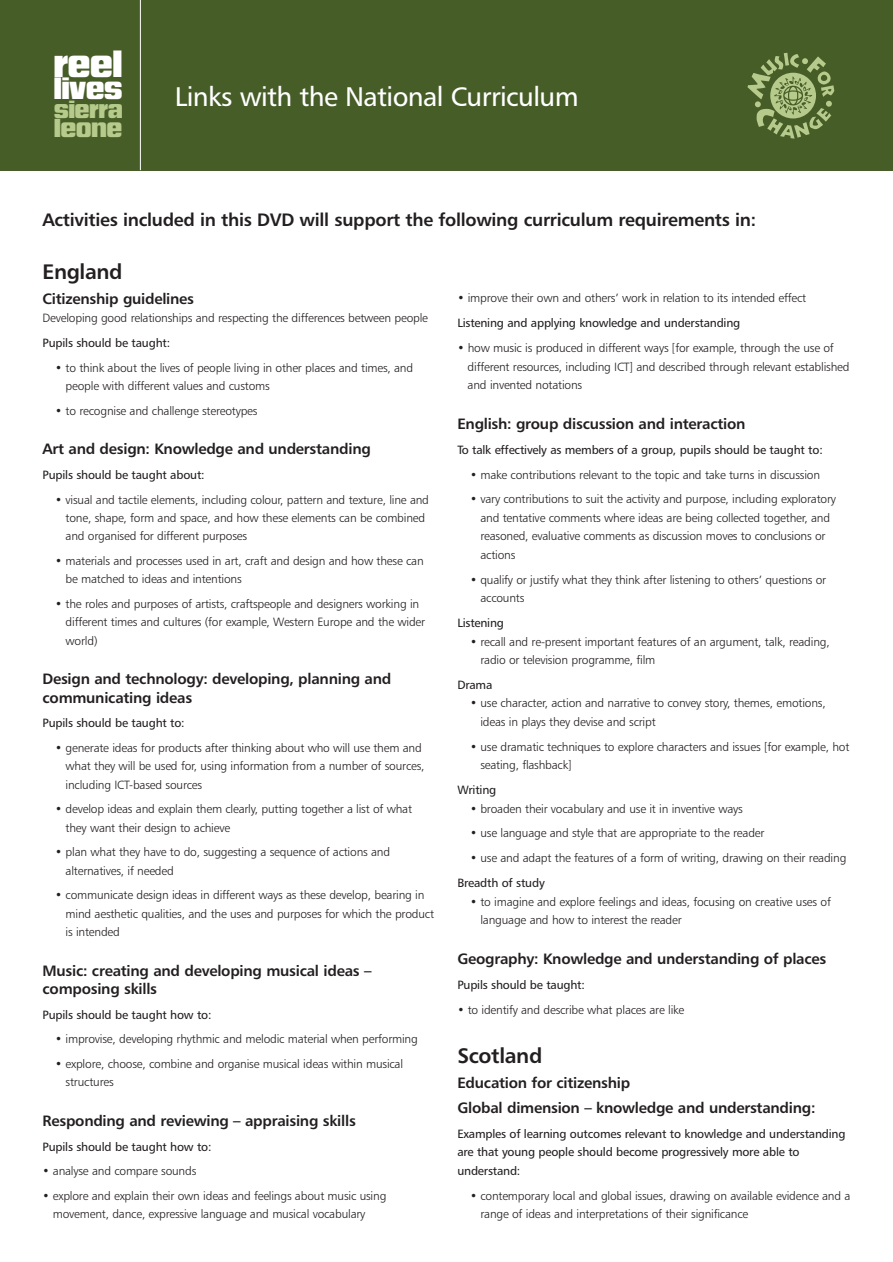
<style>
.page{position:relative;width:893px;height:1262px;background:#fff}
.page>*{position:absolute;margin:0;border:0;box-sizing:border-box;transform-origin:0 0}
.t1{font:34.5px "Neographik";color:#fff}
.t2{font:28.05px "Neographik";letter-spacing:-.03em;color:#fff}
.t3{font:27px "Humanist 777 BT Roman B";letter-spacing:-.025em;color:#fff}
.t4{font:23.7px "Neographik";letter-spacing:-.03em;color:#b5ca8b}
.t5{font:22.5px "Neographik";letter-spacing:-.03em;color:#b5ca8b}
.t6{font:21px "Humanist 777 BT Bold B";letter-spacing:-.02em;color:#231f20}
.t7{font:18px "Humanist 777 BT Bold B";letter-spacing:-.02em;color:#231f20}
.t8{font:15px/18.3px "Humanist 777 BT Bold B";letter-spacing:-.02em;color:#231f20}
.t9{font:12px/18.3px "Humanist 777 BT Light B";letter-spacing:-.015em;color:#231f20}
.t10{font:12px/18.5px "Humanist 777 BT Roman B";letter-spacing:-.015em;color:#231f20}
</style>
<div class="page">
<div style="left:0;top:0;width:892px;height:170px;background:#475d28"></div>
<svg style="left:747px;top:53px;width:87px;height:86px"></svg>
<hr style="left:140px;top:0;width:1px;height:170px;background:#fff">
<h1 class="t1" style="left:53px;top:50px;width:71px">reel</h1>
<h2 class="t2" style="left:54px;top:77px;width:71px">lives</h2>
<h3 class="t5" style="left:54px;top:100px;width:71px">sierra</h3>
<h3 class="t4" style="left:54px;top:119px;width:70px">leone</h3>
<h3 class="t3" style="left:175px;top:86px;width:405px">Links with the National Curriculum</h3>
<h3 class="t7" style="left:43px;top:213px;width:715px">Activities included in this DVD will support the following curriculum requirements in:</h3>
<h3 class="t6" style="left:43px;top:264px;width:81px">England</h3>
<p class="t8" style="left:43px;top:291px;width:153px">Citizenship guidelines</p>
<p class="t9" style="left:43px;top:310px;width:387px">Developing good relationships and respecting the differences between people</p>
<p class="t10" style="left:43px;top:335px;width:129px">Pupils should be taught:</p>
<p class="t9" style="left:66px;top:359px;width:349px;text-indent:-10px">• to think about the lives of people living in other places and times, and people with different values and customs</p>
<p class="t9" style="left:55px;top:402px;width:204px">• to recognise and challenge stereotypes</p>
<p class="t8" style="left:43px;top:441px;width:330px">Art and design: Knowledge and understanding</p>
<p class="t10" style="left:43px;top:466px;width:164px">Pupils should be taught about:</p>
<p class="t9" style="left:66px;top:491px;width:365px;text-indent:-10px">• visual and tactile elements, including colour, pattern and texture, line and tone, shape, form and space, and how these elements can be combined and organised for different purposes</p>
<p class="t9" style="left:66px;top:553px;width:359px;text-indent:-10px">• materials and processes used in art, craft and design and how these can be matched to ideas and intentions</p>
<p class="t9" style="left:66px;top:596px;width:361px;text-indent:-10px">• the roles and purposes of artists, craftspeople and designers working in different times and cultures (for example, Western Europe and the wider world)</p>
<p class="t8" style="left:43px;top:671px;width:350px">Design and technology: developing, planning and communicating ideas</p>
<p class="t10" style="left:43px;top:715px;width:144px">Pupils should be taught to:</p>
<p class="t9" style="left:66px;top:739px;width:360px;text-indent:-10px">• generate ideas for products after thinking about who will use them and what they will be used for, using information from a number of sources, including ICT-based sources</p>
<p class="t9" style="left:66px;top:801px;width:348px;text-indent:-10px">• develop ideas and explain them clearly, putting together a list of what they want their design to achieve</p>
<p class="t9" style="left:66px;top:844px;width:326px;text-indent:-10px">• plan what they have to do, suggesting a sequence of actions and alternatives, if needed</p>
<p class="t9" style="left:66px;top:887px;width:370px;text-indent:-10px">• communicate design ideas in different ways as these develop, bearing in mind aesthetic qualities, and the uses and purposes for which the product is intended</p>
<p class="t8" style="left:43px;top:962px;width:330px">Music: creating and developing musical ideas – composing skills</p>
<p class="t10" style="left:43px;top:1006px;width:170px">Pupils should be taught how to:</p>
<p class="t9" style="left:55px;top:1031px;width:364px">• improvise, developing rhythmic and melodic material when performing</p>
<p class="t9" style="left:66px;top:1055px;width:339px;text-indent:-10px">• explore, choose, combine and organise musical ideas within musical structures</p>
<p class="t8" style="left:43px;top:1112px;width:315px">Responding and reviewing – appraising skills</p>
<p class="t10" style="left:43px;top:1138px;width:170px">Pupils should be taught how to:</p>
<p class="t9" style="left:43px;top:1162px;width:155px">• analyse and compare sounds</p>
<p class="t9" style="left:53px;top:1187px;width:335px;text-indent:-10px">• explore and explain their own ideas and feelings about music using movement, dance, expressive language and musical vocabulary</p>
<p class="t9" style="left:457px;top:290px;width:350px">• improve their own and others’ work in relation to its intended effect</p>
<p class="t10" style="left:457px;top:315px;width:284px">Listening and applying knowledge and understanding</p>
<p class="t9" style="left:467px;top:340px;width:383px;text-indent:-10px">• how music is produced in different ways [for example, through the use of different resources, including ICT] and described through relevant established and invented notations</p>
<p class="t8" style="left:457px;top:416px;width:290px">English: group discussion and interaction</p>
<p class="t10" style="left:457px;top:441px;width:367px">To talk effectively as members of a group, pupils should be taught to:</p>
<p class="t9" style="left:470px;top:466px;width:351px">• make contributions relevant to the topic and take turns in discussion</p>
<p class="t9" style="left:480px;top:491px;width:357px;text-indent:-10px">• vary contributions to suit the activity and purpose, including exploratory and tentative comments where ideas are being collected together, and reasoned, evaluative comments as discussion moves to conclusions or actions</p>
<p class="t9" style="left:480px;top:571px;width:347px;text-indent:-10px">• qualify or justify what they think after listening to others’ questions or accounts</p>
<p class="t10" style="left:457px;top:614px;width:48px">Listening</p>
<p class="t9" style="left:480px;top:633px;width:351px;text-indent:-10px">• recall and re-present important features of an argument, talk, reading, radio or television programme, film</p>
<p class="t10" style="left:457px;top:676px;width:36px">Drama</p>
<p class="t9" style="left:480px;top:695px;width:347px;text-indent:-10px">• use character, action and narrative to convey story, themes, emotions, ideas in plays they devise and script</p>
<p class="t9" style="left:480px;top:738px;width:370px;text-indent:-10px">• use dramatic techniques to explore characters and issues [for example, hot seating, flashback]</p>
<p class="t10" style="left:457px;top:781px;width:40px">Writing</p>
<p class="t9" style="left:470px;top:800px;width:274px">• broaden their vocabulary and use it in inventive ways</p>
<p class="t9" style="left:470px;top:825px;width:296px">• use language and style that are appropriate to the reader</p>
<p class="t9" style="left:470px;top:850px;width:378px">• use and adapt the features of a form of writing, drawing on their reading</p>
<p class="t10" style="left:457px;top:874px;width:89px">Breadth of study</p>
<p class="t9" style="left:480px;top:893px;width:352px;text-indent:-10px">• to imagine and explore feelings and ideas, focusing on creative uses of language and how to interest the reader</p>
<p class="t8" style="left:457px;top:950px;width:370px">Geography: Knowledge and understanding of places</p>
<p class="t10" style="left:457px;top:976px;width:129px">Pupils should be taught:</p>
<p class="t9" style="left:457px;top:1001px;width:228px">• to identify and describe what places are like</p>
<h3 class="t6" style="left:457px;top:1047px;width:86px">Scotland</h3>
<p class="t8" style="left:457px;top:1071px;width:359px;line-height:24.9px">Education for citizenship<br>Global dimension – knowledge and understanding:</p>
<p class="t10" style="left:457px;top:1125px;width:390px">Examples of learning outcomes relevant to knowledge and understanding are that young people should become progressively more able to understand:</p>
<p class="t9" style="left:480px;top:1187px;width:371px;text-indent:-10px">• contemporary local and global issues, drawing on available evidence and a range of ideas and interpretations of their significance</p>
</div>
